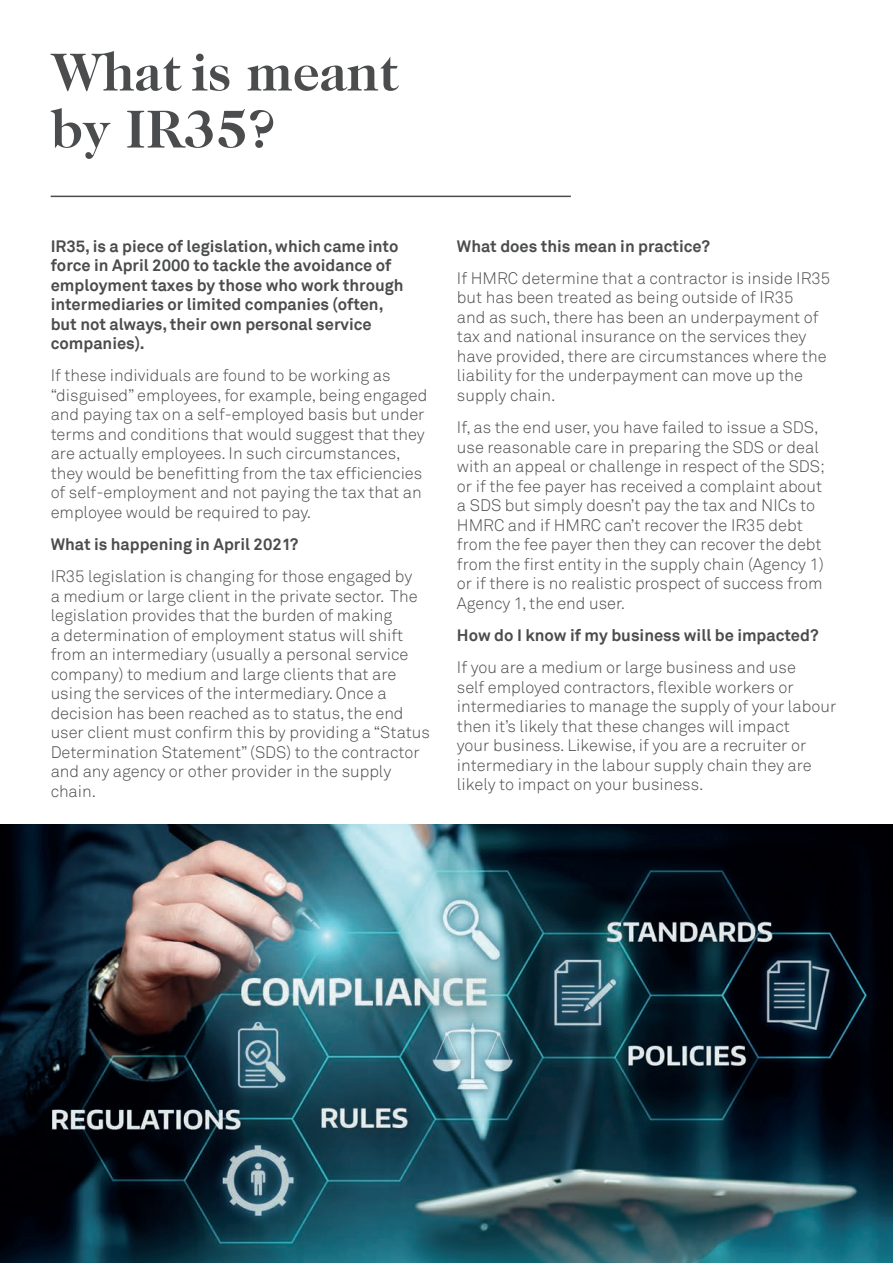
<style>
.page{position:relative;width:893px;height:1263px;background:#fff}
.page>*{position:absolute;margin:0;border:0;box-sizing:border-box;transform-origin:0 0}
.t1{font:700 54px/57px "Caslon 224 Std";color:#4b4c4d}
.Paragraph_Style_1{font:300 16.5px/19.5px "Akkurat";color:#4b4c4d}
.Paragraph_Style_1-2{font:700 16.5px/19.5px "Akkurat";color:#4b4c4d}
.s1{font-weight:700}
</style>
<div class="page">
<img style="left:0;top:825px;width:893px;height:438px">
<hr style="left:51px;top:196px;width:520px;height:1px;background:#4b4c4d">
<p class="t1" style="left:51px;top:43px;width:349px">What is meant by IR35?</p>
<p class="Paragraph_Style_1-2" style="left:51px;top:236px;width:354px">IR35, is a piece of legislation, which came into force in April 2000 to tackle the avoidance of employment taxes by those who work through intermediaries or limited companies (often, but not always, their own personal service companies).</p>
<p class="Paragraph_Style_1" style="left:51px;top:366px;width:378px">If these individuals are found to be working as “disguised” employees, for example, being engaged and paying tax on a self-employed basis but under terms and conditions that would suggest that they are actually employees. In such circumstances, they would be benefitting from the tax efficiencies of self-employment and not paying the tax that an employee would be required to pay.</p>
<p class="Paragraph_Style_1" style="left:51px;top:529px;width:363px;line-height:32.2px"><span class="s1">What is happening in April 2021?<br></span>IR35 legislation is changing for those engaged by</p>
<p class="Paragraph_Style_1" style="left:51px;top:587px;width:381px">a medium or large client in the private sector. The legislation provides that the burden of making<br>a determination of employment status will shift from an intermediary (usually a personal service company) to medium and large clients that are using the services of the intermediary. Once a decision has been reached as to status, the end user client must confirm this by providing a “Status Determination Statement” (SDS) to the contractor and any agency or other provider in the supply chain.</p>
<p class="Paragraph_Style_1-2" style="left:457px;top:236px;width:255px">What does this mean in practice?</p>
<p class="Paragraph_Style_1" style="left:457px;top:269px;width:375px">If HMRC determine that a contractor is inside IR35 but has been treated as being outside of IR35<br>and as such, there has been an underpayment of tax and national insurance on the services they have provided, there are circumstances where the liability for the underpayment can move up the supply chain.</p>
<p class="Paragraph_Style_1" style="left:457px;top:418px;width:369px">If, as the end user, you have failed to issue a SDS, use reasonable care in preparing the SDS or deal with an appeal or challenge in respect of the SDS; or if the fee payer has received a complaint about a SDS but simply doesn’t pay the tax and NICs to HMRC and if HMRC can’t recover the IR35 debt from the fee payer then they can recover the debt from the first entity in the supply chain (Agency 1) or if there is no realistic prospect of success from Agency 1, the end user.</p>
<p class="Paragraph_Style_1-2" style="left:457px;top:625px;width:363px">How do I know if my business will be impacted?</p>
<p class="Paragraph_Style_1" style="left:457px;top:658px;width:381px">If you are a medium or large business and use<br>self employed contractors, flexible workers or intermediaries to manage the supply of your labour then it’s likely that these changes will impact<br>your business. Likewise, if you are a recruiter or intermediary in the labour supply chain they are likely to impact on your business.</p>
</div>
